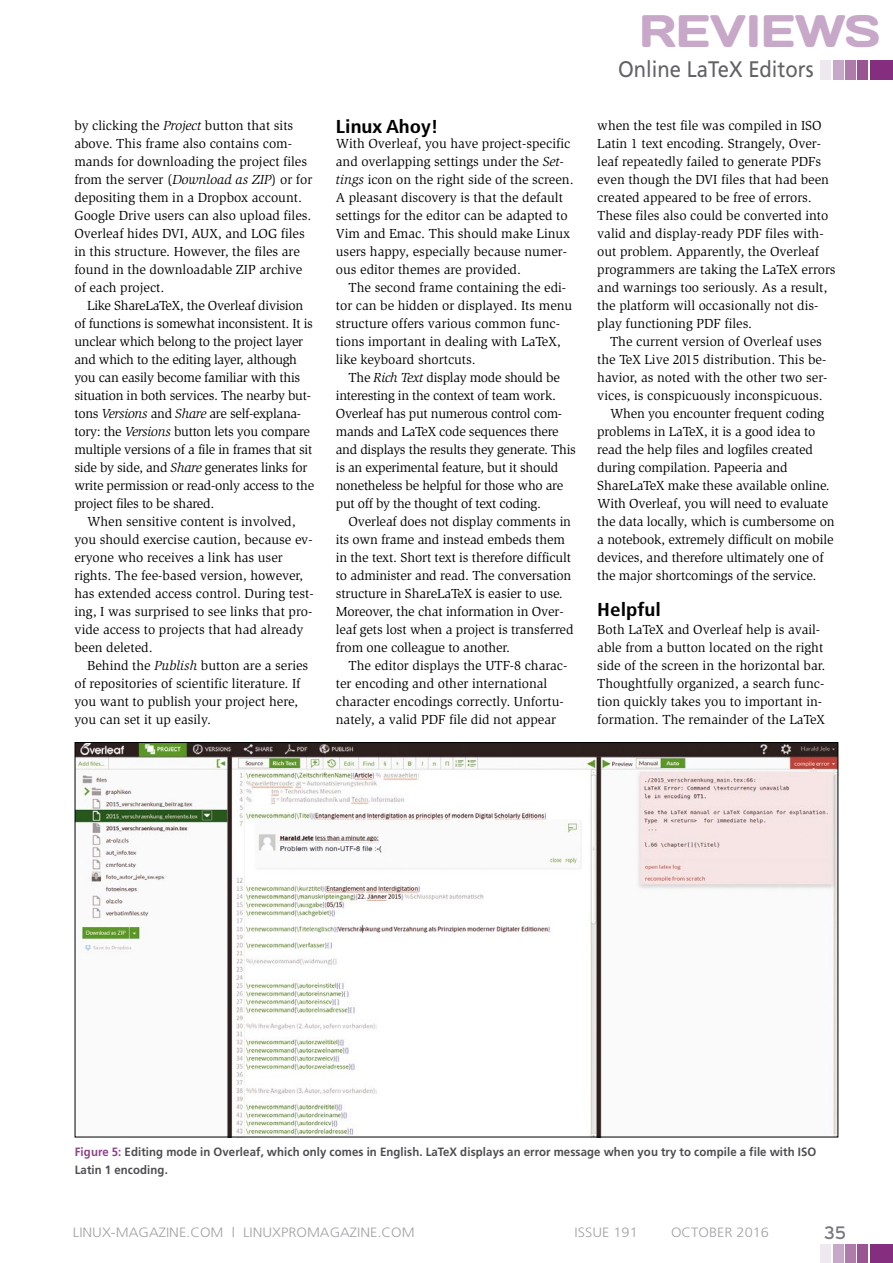
<style>
.page{position:relative;width:893px;height:1263px;background:#fff}
.page>*{position:absolute;margin:0;border:0;box-sizing:border-box;transform-origin:0 0}
.t1{font:45.45px "Days";color:#c8a8c8}
.t2{font:22.5px "Frutiger";color:#636267;scale:.9 1}
.t3{font:700 condensed 18.75px "Frutiger";color:#000;scale:1.13 1}
.t4{font:18px "Interstate";color:#79787d}
.t5{font:13.5px/18px "Slimbach";color:#000}
.t6{font:13.5px/18px "Slimbach";letter-spacing:-.02em;color:#000}
.t7{font:300 13.5px "Frutiger";color:#a3a3a7;scale:1.08 1}
.t8{font:700 12px/18px "Frutiger";letter-spacing:.01em;color:#4e4d51;scale:.95 1}
.s1{font-style:italic}
.s2{color:#8f4288}
</style>
<div class="page">
<img style="left:77px;top:744px;width:759px;height:391px">
<div style="left:870px;top:61px;width:23px;height:19px;background:#852d7e"></div>
<div style="left:845px;top:61px;width:10px;height:19px;background:#af7baa"></div>
<div style="left:820px;top:61px;width:10px;height:19px;background:#f0e8f1"></div>
<div style="left:858px;top:61px;width:10px;height:19px;background:#9a5492"></div>
<div style="left:833px;top:61px;width:10px;height:19px;background:#c8a8c8"></div>
<div style="left:870px;top:1244px;width:23px;height:19px;background:#852d7e"></div>
<div style="left:845px;top:1244px;width:10px;height:19px;background:#af7baa"></div>
<div style="left:820px;top:1244px;width:10px;height:19px;background:#f0e8f1"></div>
<div style="left:858px;top:1244px;width:10px;height:19px;background:#9a5492"></div>
<div style="left:833px;top:1244px;width:10px;height:19px;background:#c8a8c8"></div>
<h1 class="t1" style="left:639px;top:2px;width:243px">REVIEWS</h1>
<p class="t5" style="left:74px;top:117px;width:240px">by clicking the <span class="s1">Project</span> button that sits above. This frame also contains com&shy;mands for downloading the project files from the server (<span class="s1">Download as ZIP</span>) or for depositing them in a Dropbox account.<br>Google Drive users can also upload files.<br>Overleaf hides DVI, AUX, and LOG files in this structure. However, the files are found in the downloadable ZIP archive of each project.</p>
<p class="t6" style="left:74px;top:297px;width:241px;text-indent:13px">Like ShareLaTeX, the Overleaf division of functions is somewhat inconsistent. It is unclear which belong to the project layer and which to the editing layer, although you can easily become familiar with this situation in both services. The nearby but&shy;tons <span class="s1">Versions</span> and <span class="s1">Share</span> are self-explana&shy;tory: the <span class="s1">Versions</span> button lets you compare multiple versions of a file in frames that sit side by side, and <span class="s1">Share</span> generates links for write permission or read-only access to the project files to be shared.</p>
<p class="t5" style="left:74px;top:513px;width:241px;text-indent:13px">When sensitive content is involved, you should exercise caution, because ev&shy;eryone who receives a link has user rights. The fee-based version, however, has extended access control. During test&shy;ing, I was surprised to see links that pro&shy;vide access to projects that had already been deleted.</p>
<p class="t5" style="left:74px;top:657px;width:235px;text-indent:13px">Behind the <span class="s1">Publish</span> button are a series of repositories of scientific literature. If you want to publish your project here, you can set it up easily.</p>
<h3 class="t3" style="left:336px;top:116px;width:93px">Linux Ahoy!</h3>
<p class="t5" style="left:336px;top:135px;width:239px">With Overleaf, you have project-specific and overlapping settings under the <span class="s1">Set&shy;tings</span> icon on the right side of the screen.<br>A pleasant discovery is that the default settings for the editor can be adapted to Vim and Emac. This should make Linux users happy, especially because numer&shy;ous editor themes are provided.</p>
<p class="t5" style="left:336px;top:279px;width:238px;text-indent:13px">The second frame containing the edi&shy;tor can be hidden or displayed. Its menu structure offers various common func&shy;tions important in dealing with LaTeX, like keyboard shortcuts.</p>
<p class="t6" style="left:336px;top:369px;width:242px;text-indent:13px">The <span class="s1">Rich Text</span> display mode should be interesting in the context of team work.<br>Overleaf has put numerous control com&shy;mands and LaTeX code sequences there and displays the results they generate. This is an experimental feature, but it should nonetheless be helpful for those who are put off by the thought of text coding.</p>
<p class="t5" style="left:336px;top:513px;width:239px;text-indent:13px">Overleaf does not display comments in its own frame and instead embeds them in the text. Short text is therefore difficult to administer and read. The conversation structure in ShareLaTeX is easier to use.<br>Moreover, the chat information in Over&shy;leaf gets lost when a project is transferred from one colleague to another.</p>
<p class="t5" style="left:336px;top:657px;width:233px;text-indent:13px">The editor displays the UTF-8 charac&shy;ter encoding and other international character encodings correctly. Unfortu&shy;nately, a valid PDF file did not appear</p>
<h2 class="t2" style="left:618px;top:56px;width:219px">Online LaTeX Editors</h2>
<p class="t5" style="left:597px;top:117px;width:240px">when the test file was compiled in ISO Latin 1 text encoding. Strangely, Over&shy;leaf repeatedly failed to generate PDFs even though the DVI files that had been created appeared to be free of errors.<br>These files also could be converted into valid and display-ready PDF files with&shy;out problem. Apparently, the Overleaf programmers are taking the LaTeX errors and warnings too seriously. As a result, the platform will occasionally not dis&shy;play functioning PDF files.</p>
<p class="t5" style="left:610px;top:333px;width:213px">The current version of Overleaf uses</p>
<p class="t5" style="left:597px;top:351px;width:230px">the TeX Live 2015 distribution. This be-</p>
<p class="t5" style="left:597px;top:369px;width:232px">havior, as noted with the other two ser-</p>
<p class="t5" style="left:597px;top:387px;width:227px">vices, is conspicuously inconspicuous.</p>
<p class="t5" style="left:610px;top:405px;width:216px">When you encounter frequent coding</p>
<p class="t5" style="left:597px;top:423px;width:220px">problems in LaTeX, it is a good idea to</p>
<p class="t5" style="left:597px;top:441px;width:217px">read the help files and logfiles created</p>
<p class="t5" style="left:597px;top:459px;width:192px">during compilation. Papeeria and</p>
<p class="t5" style="left:597px;top:477px;width:234px">ShareLaTeX make these available online.</p>
<p class="t5" style="left:597px;top:495px;width:232px">With Overleaf, you will need to evaluate</p>
<p class="t5" style="left:597px;top:513px;width:239px">the data locally, which is cumbersome on</p>
<p class="t5" style="left:597px;top:531px;width:238px">a notebook, extremely difficult on mobile</p>
<p class="t5" style="left:597px;top:549px;width:228px">devices, and therefore ultimately one of</p>
<p class="t5" style="left:597px;top:567px;width:221px">the major shortcomings of the service.</p>
<h3 class="t3" style="left:597px;top:599px;width:58px">Helpful</h3>
<p class="t5" style="left:597px;top:621px;width:230px">Both LaTeX and Overleaf help is avail&shy;able from a button located on the right side of the screen in the horizontal bar.<br>Thoughtfully organized, a search func&shy;tion quickly takes you to important in&shy;formation. The remainder of the LaTeX</p>
<p class="t8" style="left:75px;top:1143px;width:782px"><span class="s2">Figure 5:</span> Editing mode in Overleaf, which only comes in English. LaTeX displays an error message when you try to compile a file with ISO<br>Latin 1 encoding.</p>
<p class="t7" style="left:73px;top:1224px;width:318px">LINUX-MAGAZINE.COM | LINUXPROMAGAZINE.COM</p>
<p class="t7" style="left:575px;top:1224px;width:60px">ISSUE 191</p>
<p class="t7" style="left:671px;top:1224px;width:92px">OCTOBER 2016</p>
<h3 class="t4" style="left:824px;top:1222px;width:23px">35</h3>
</div>
